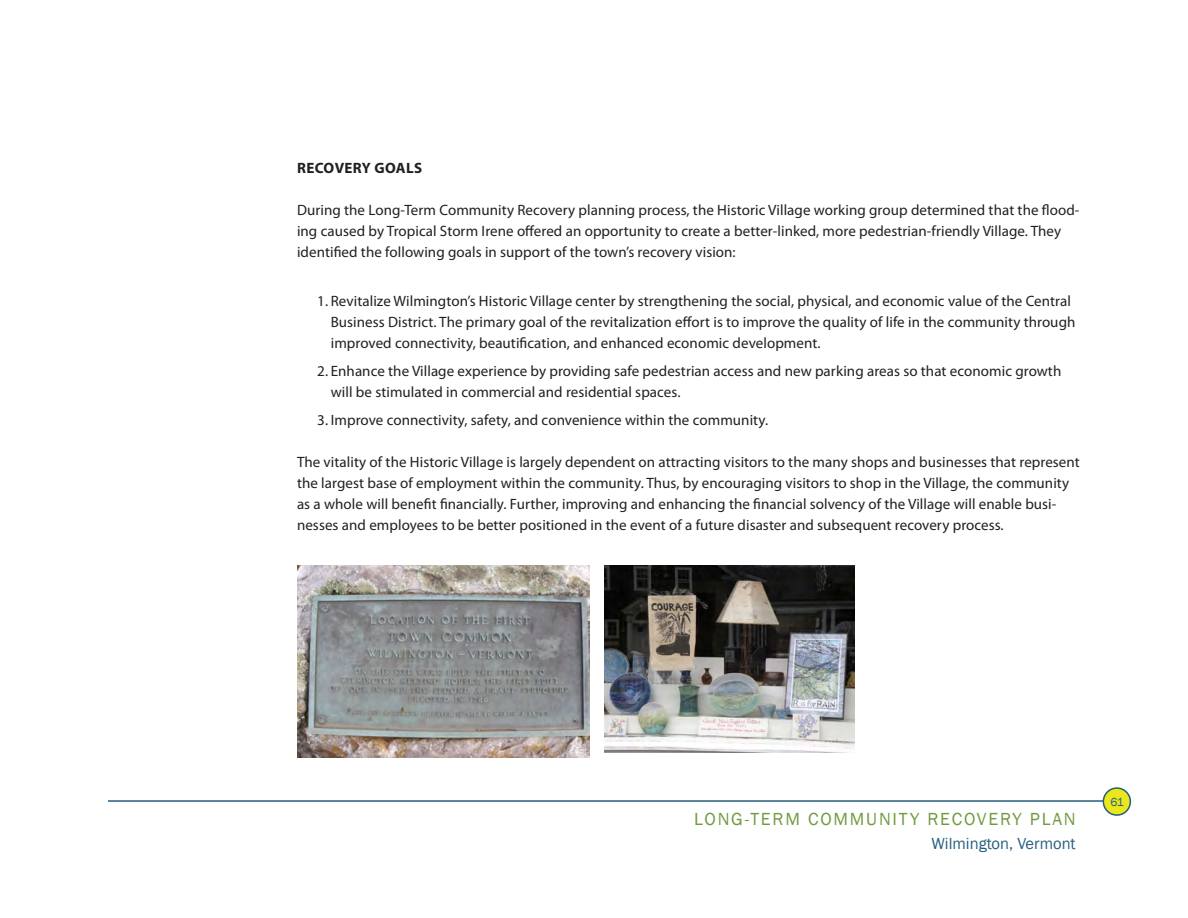
<style>
.page{position:relative;width:1188px;height:918px;background:#fff}
.page>*{position:absolute;margin:0;border:0;box-sizing:border-box;transform-origin:0 0}
.t1{font:18px "Franklin Gothic";letter-spacing:.1em;color:#729a41}
.t2{font:16.5px "Franklin Gothic";color:#255d7e}
.t3{font:15px/21px "Myriad Pro";letter-spacing:.005em;color:#231f20}
.t4{font:700 15px "Myriad Pro";letter-spacing:.025em;color:#231f20}
.t5{font:12px "Franklin Gothic";color:#255d7e}
</style>
<div class="page">
<hr style="left:108px;top:800px;width:1013px;height:2px;background:#255d7e">
<img style="left:297px;top:566px;width:292px;height:191px">
<img style="left:604px;top:566px;width:250px;height:187px">
<div style="left:1103px;top:788px;width:27px;height:27px;background:#eae71d;border-radius:50%"></div>
<div style="left:1103px;top:787px;width:28px;height:29px;border:2px solid #255d7e;border-radius:50%"></div>
<p class="t4" style="left:297px;top:158px;width:127px">RECOVERY GOALS</p>
<p class="t3" style="left:297px;top:199px;width:784px">During the Long-Term Community Recovery planning process, the Historic Village working group determined that the flood&shy;ing caused by Tropical Storm Irene offered an opportunity to create a better-linked, more pedestrian-friendly Village. They identified the following goals in support of the town’s recovery vision:</p>
<p class="t3" style="left:331px;top:290px;width:746px;text-indent:-14px">1. Revitalize Wilmington’s Historic Village center by strengthening the social, physical, and economic value of the Central<br>Business District. The primary goal of the revitalization effort is to improve the quality of life in the community through improved connectivity, beautification, and enhanced economic development.</p>
<p class="t3" style="left:331px;top:360px;width:732px;text-indent:-14px">2. Enhance the Village experience by providing safe pedestrian access and new parking areas so that economic growth will be stimulated in commercial and residential spaces.</p>
<p class="t3" style="left:317px;top:409px;width:452px">3. Improve connectivity, safety, and convenience within the community.</p>
<p class="t3" style="left:297px;top:451px;width:784px">The vitality of the Historic Village is largely dependent on attracting visitors to the many shops and businesses that represent the largest base of employment within the community. Thus, by encouraging visitors to shop in the Village, the community as a whole will benefit financially. Further, improving and enhancing the financial solvency of the Village will enable busi&shy;nesses and employees to be better positioned in the event of a future disaster and subsequent recovery process.</p>
<p class="t1" style="left:694px;top:808px;width:383px">LONG-TERM COMMUNITY RECOVERY PLAN</p>
<p class="t2" style="left:931px;top:833px;width:146px">Wilmington, Vermont</p>
<p class="t5" style="left:1110px;top:794px;width:15px">61</p>
</div>
